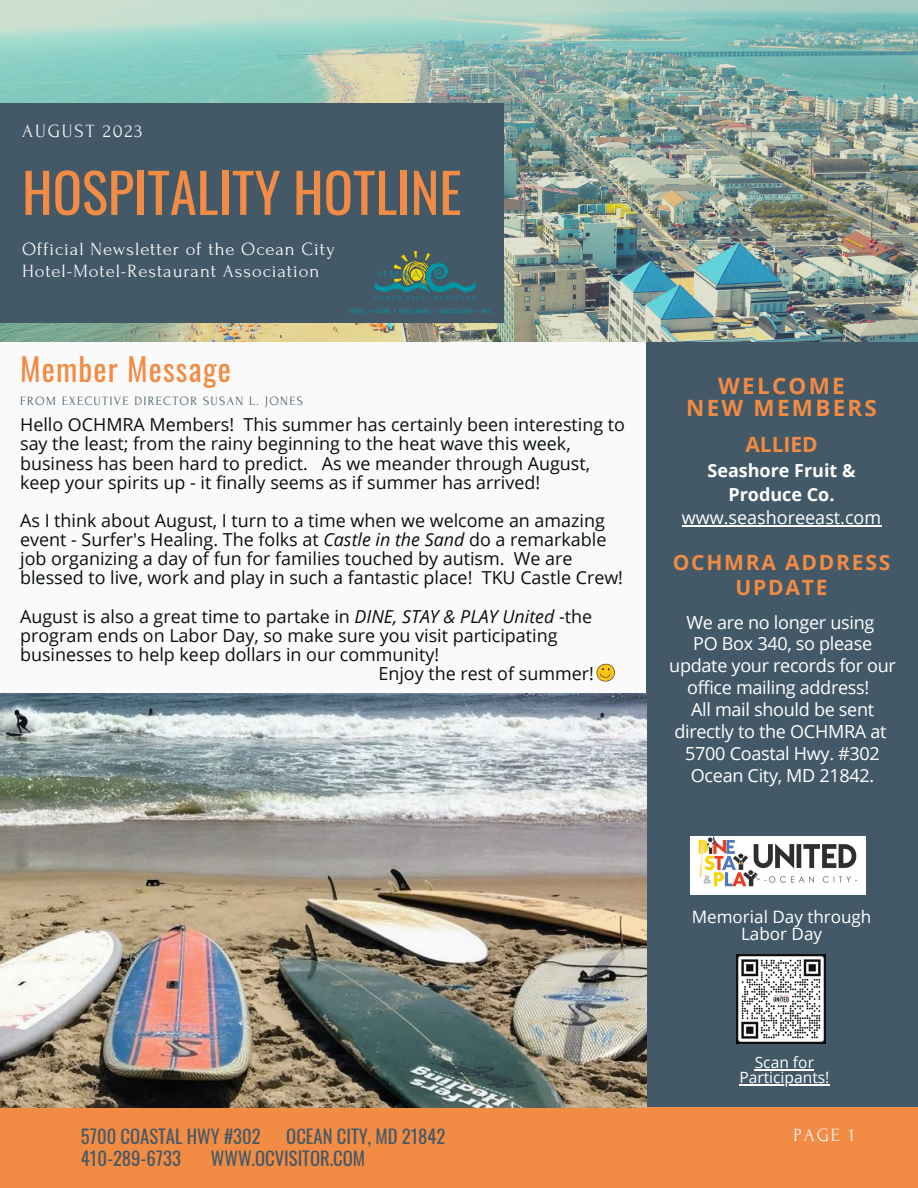
<style>
.page{position:relative;width:918px;height:1188px;background:#fafafa}
.page>*{position:absolute;margin:0;border:0;box-sizing:border-box;transform-origin:0 0}
.t1{font:54.45px "Oswald";color:#f28b43}
.t2{font:31.2px "Oswald";letter-spacing:.035em;color:#f28b43}
.t3{font:700 22.5px "Open Sans";letter-spacing:.1em;color:#f28b43}
.t4{font:700 21px/25.7px "Open Sans";letter-spacing:.085em;color:#f28b43;text-align:center}
.t5{font:18.6px "Forum";letter-spacing:.05em;color:#fafafa}
.t6{font:18.6px "Oswald";color:#435967}
.t7{font:18.6px "Forum";letter-spacing:.1em;color:#fafafa}
.t8{font:18px/21.9px "Open Sans";letter-spacing:-.015em;color:#fff;text-align:center}
.t9{font:700 18px/23.7px "Open Sans";color:#fff;text-align:center}
.t10{font:17.85px/19.2px "Open Sans";color:#090f10}
.t11{font:17.1px/16.8px "Open Sans";color:#fff;text-align:center}
.t12{font:15.6px "Open Sans";color:#fff}
.t13{font:12.6px "Forum";letter-spacing:.1em;color:#435967}
.s1{font-style:italic}
</style>
<div class="page">
<div style="left:646px;top:342px;width:272px;height:783px;background:#435967"></div>
<img style="left:0;top:0;width:918px;height:342px">
<div style="left:0;top:104px;width:504px;height:219px;background:#435967"></div>
<div style="left:0;top:1107px;width:918px;height:81px;background:#f28b43"></div>
<img style="left:351px;top:251px;width:140px;height:63px">
<img style="left:0;top:694px;width:647px;height:414px">
<img style="left:690px;top:836px;width:176px;height:59px">
<img style="left:737px;top:955px;width:89px;height:89px">
<hr style="left:755px;top:1069px;width:59px;height:1px;background:#fff">
<hr style="left:739px;top:1084px;width:90px;height:1px;background:#fff">
<hr style="left:682px;top:525px;width:199px;height:1px;background:#fff">
<svg style="left:596px;top:664px;width:19px;height:18px"></svg>
<p class="t7" style="left:22px;top:121px;width:122px">AUGUST 2023</p>
<p class="t1" style="left:22px;top:150px;width:441px">HOSPITALITY HOTLINE</p>
<p class="t5" style="left:22px;top:239px;width:314px">Official Newsletter of the Ocean City</p>
<p class="t5" style="left:22px;top:261px;width:299px">Hotel-Motel-Restaurant Association</p>
<p class="t2" style="left:20px;top:344px;width:212px">Member Message</p>
<p class="t13" style="left:20px;top:394px;width:284px">FROM EXECUTIVE DIRECTOR SUSAN L. JONES</p>
<p class="t10" style="left:20px;top:415px;width:606px">Hello OCHMRA Members! This summer has certainly been interesting to say the least; from the rainy beginning to the heat wave this week, business has been hard to predict. As we meander through August, keep your spirits up - it finally seems as if summer has arrived!</p>
<p class="t10" style="left:20px;top:510px;width:604px">As I think about August, I turn to a time when we welcome an amazing event - Surfer's Healing. The folks at <span class="s1">Castle in the Sand</span> do a remarkable job organizing a day of fun for families touched by autism. We are blessed to live, work and play in such a fantastic place! TKU Castle Crew!</p>
<p class="t10" style="left:20px;top:606px;width:574px">August is also a great time to partake in <span class="s1">DINE, STAY &amp; PLAY United</span> -the program ends on Labor Day, so make sure you visit participating businesses to help keep dollars in our community!</p>
<p class="t10" style="left:378px;top:663px;width:217px">Enjoy the rest of summer!</p>
<p class="t3" style="left:718px;top:370px;width:128px">WELCOME</p>
<p class="t3" style="left:686px;top:392px;width:192px">NEW MEMBERS</p>
<p class="t4" style="left:745px;top:431px;width:74px">ALLIED</p>
<p class="t9" style="left:707px;top:458px;width:150px">Seashore Fruit &amp;<br>Produce Co.</p>
<p class="t8" style="left:682px;top:506px;width:201px">www.seashoreeast.com</p>
<p class="t4" style="left:673px;top:549px;width:219px">OCHMRA ADDRESS<br>UPDATE</p>
<p class="t8" style="left:687px;top:611px;width:189px">We are no longer using</p>
<p class="t8" style="left:669px;top:632px;width:228px">PO Box 340, so please update your records for our office mailing address!</p>
<p class="t8" style="left:674px;top:698px;width:214px">All mail should be sent directly to the OCHMRA at</p>
<p class="t8" style="left:685px;top:742px;width:196px">5700 Coastal Hwy. #302<br>Ocean City, MD 21842.</p>
<p class="t6" style="left:81px;top:1122px;width:181px">5700 COASTAL HWY #302</p>
<p class="t6" style="left:286px;top:1122px;width:161px">OCEAN CITY, MD 21842</p>
<p class="t6" style="left:81px;top:1144px;width:101px">410-289-6733</p>
<p class="t6" style="left:211px;top:1144px;width:156px">WWW.OCVISITOR.COM</p>
<p class="t11" style="left:692px;top:908px;width:181px">Memorial Day through<br>Labor Day</p>
<p class="t12" style="left:755px;top:1052px;width:61px">Scan for</p>
<p class="t12" style="left:739px;top:1066px;width:92px">Participants!</p>
<p class="t5" style="left:794px;top:1125px;width:62px">PAGE 1</p>
</div>
